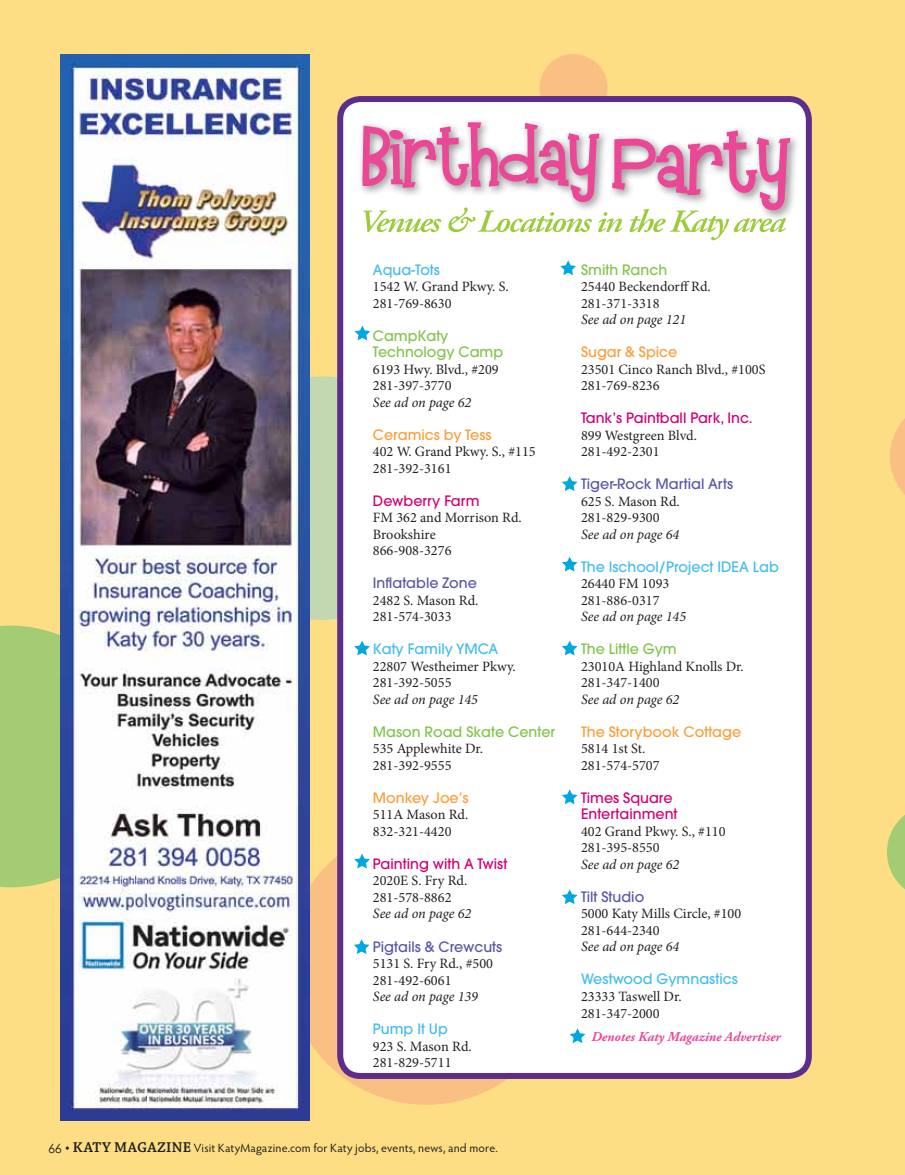
<style>
.page{position:relative;width:905px;height:1175px;background:#fff}
.page>*{position:absolute;margin:0;border:0;box-sizing:border-box;transform-origin:0 0}
.t1{font:14.25px/16.5px "Minion Pro";color:#231f20}
.t2{font:italic 14.25px "Minion Pro";letter-spacing:-.005em;color:#231f20}
.t3{font:500 14.25px/16.5px "Avant Garde";color:#d10075}
.t4{font:500 14.25px "Avant Garde";color:#44bded}
.t5{font:500 14.25px/16.5px "Avant Garde";color:#81c44d}
.t6{font:500 14.25px "Avant Garde";color:#5b57a6}
.t7{font:500 14.25px "Avant Garde";color:#f99f3a}
.t8{font:italic 700 13.5px "Adobe Garamond Pro";color:#ea4897}
.t9{font:12px "Hypatia Sans Pro";letter-spacing:.015em;color:#231f20}
.s1{font-family:"Century Gothic";font-size:12.75px}
.s2{font-family:"Chaparral Pro";font-size:15px}
.s3{font-family:"Chaparral Pro";font-weight:600;font-size:15px}
</style>
<div class="page">
<div style="left:0;top:0;width:904px;height:1174px;background:#fdde85"></div>
<svg style="left:890px;top:420px;width:14px;height:73px"></svg>
<div style="left:200px;top:376px;width:243px;height:244px;background:#c3d8b1;border-radius:50%"></div>
<div style="left:539px;top:54px;width:68px;height:68px;background:#fabf82;border-radius:50%"></div>
<div style="left:286px;top:823px;width:281px;height:281px;background:#fabf82;border-radius:50%"></div>
<div style="left:0;top:625px;width:61px;height:262px;background:#a3cc75"></div>
<svg style="left:887px;top:815px;width:17px;height:74px"></svg>
<div style="left:340px;top:99px;width:468px;height:977px;background:#fff;border-radius:20px"></div>
<div style="left:337px;top:96px;width:474px;height:982px;border:6px solid #5c2d8b;border-radius:20px"></div>
<div style="left:607px;top:126px;width:193px;height:95px;background:#231f20;opacity:.5"></div>
<svg style="left:362px;top:122px;width:428px;height:118px"></svg>
<svg style="left:354px;top:640px;width:16px;height:15px"></svg>
<svg style="left:354px;top:939px;width:15px;height:15px"></svg>
<svg style="left:560px;top:260px;width:16px;height:15px"></svg>
<svg style="left:562px;top:476px;width:15px;height:15px"></svg>
<svg style="left:562px;top:556px;width:15px;height:15px"></svg>
<svg style="left:562px;top:640px;width:15px;height:15px"></svg>
<svg style="left:562px;top:789px;width:15px;height:15px"></svg>
<svg style="left:569px;top:1028px;width:16px;height:15px"></svg>
<svg style="left:354px;top:853px;width:16px;height:15px"></svg>
<svg style="left:354px;top:325px;width:16px;height:15px"></svg>
<svg style="left:562px;top:889px;width:15px;height:15px"></svg>
<img style="left:61px;top:54px;width:248px;height:1066px">
<p class="t4" style="left:373px;top:261px;width:69px">Aqua-Tots</p>
<p class="t1" style="left:373px;top:278px;width:137px">1542 W. Grand Pkwy. S.<br>281-769-8630</p>
<p class="t5" style="left:373px;top:327px;width:132px">CampKaty<br>Technology Camp</p>
<p class="t1" style="left:373px;top:361px;width:127px">6193 Hwy. Blvd., #209<br>281-397-3770</p>
<p class="t2" style="left:373px;top:392px;width:100px">See ad on page 62</p>
<p class="t7" style="left:373px;top:426px;width:120px">Ceramics by Tess</p>
<p class="t1" style="left:373px;top:443px;width:164px">402 W. Grand Pkwy. S., #115<br>281-392-3161</p>
<p class="t3" style="left:373px;top:492px;width:108px">Dewberry Farm</p>
<p class="t1" style="left:373px;top:509px;width:150px">FM 362 and Morrison Rd.<br>Brookshire<br>866-908-3276</p>
<p class="t6" style="left:373px;top:574px;width:105px">Inflatable Zone</p>
<p class="t1" style="left:373px;top:592px;width:107px">2482 S. Mason Rd.<br>281-574-3033</p>
<p class="t4" style="left:373px;top:640px;width:127px">Katy Family YMCA</p>
<p class="t1" style="left:373px;top:658px;width:144px">22807 Westheimer Pkwy.<br>281-392-5055</p>
<p class="t2" style="left:373px;top:689px;width:107px">See ad on page 145</p>
<p class="t5" style="left:373px;top:723px;width:184px">Mason Road Skate Center</p>
<p class="t1" style="left:373px;top:740px;width:112px">535 Applewhite Dr.<br>281-392-9555</p>
<p class="t7" style="left:373px;top:789px;width:97px">Monkey Joe’s</p>
<p class="t1" style="left:373px;top:806px;width:97px">511A Mason Rd.<br>832-321-4420</p>
<p class="t3" style="left:373px;top:855px;width:136px">Painting with A Twist</p>
<p class="t1" style="left:373px;top:872px;width:96px">2020E S. Fry Rd.<br>281-578-8862</p>
<p class="t2" style="left:373px;top:904px;width:100px">See ad on page 62</p>
<p class="t6" style="left:373px;top:937px;width:131px">Pigtails &amp; Crewcuts</p>
<p class="t1" style="left:373px;top:955px;width:122px">5131 S. Fry Rd., #500<br>281-492-6061</p>
<p class="t2" style="left:373px;top:986px;width:107px">See ad on page 139</p>
<p class="t4" style="left:373px;top:1020px;width:76px">Pump It Up</p>
<p class="t1" style="left:373px;top:1037px;width:100px">923 S. Mason Rd.<br>281-829-5711</p>
<p class="t5" style="left:581px;top:261px;width:88px">Smith Ranch</p>
<p class="t1" style="left:581px;top:278px;width:131px">25440 Beckendorff Rd.<br>281-371-3318</p>
<p class="t2" style="left:581px;top:310px;width:107px">See ad on page 121</p>
<p class="t7" style="left:581px;top:343px;width:98px">Sugar &amp; Spice</p>
<p class="t1" style="left:581px;top:361px;width:186px">23501 Cinco Ranch Blvd., #100S<br>281-769-8236</p>
<p class="t3" style="left:581px;top:410px;width:173px">Tank’s Paintball Park, Inc.</p>
<p class="t1" style="left:581px;top:427px;width:117px">899 Westgreen Blvd.<br>281-492-2301</p>
<p class="t6" style="left:581px;top:475px;width:153px">Tiger-Rock Martial Arts</p>
<p class="t1" style="left:581px;top:493px;width:100px">625 S. Mason Rd.<br>281-829-9300</p>
<p class="t2" style="left:581px;top:524px;width:100px">See ad on page 64</p>
<p class="t4" style="left:581px;top:558px;width:199px">The Ischool/Project IDEA Lab</p>
<p class="t1" style="left:581px;top:575px;width:90px">26440 FM 1093<br>281-886-0317</p>
<p class="t2" style="left:581px;top:607px;width:107px">See ad on page 145</p>
<p class="t5" style="left:581px;top:641px;width:97px">The Little Gym</p>
<p class="t1" style="left:581px;top:658px;width:164px">23010A Highland Knolls Dr.<br>281-347-1400</p>
<p class="t2" style="left:581px;top:689px;width:100px">See ad on page 62</p>
<p class="t7" style="left:581px;top:723px;width:162px">The Storybook Cottage</p>
<p class="t1" style="left:581px;top:740px;width:80px">5814 1st St.<br>281-574-5707</p>
<p class="t3" style="left:581px;top:789px;width:98px">Times Square<br>Entertainment</p>
<p class="t1" style="left:581px;top:823px;width:146px">402 Grand Pkwy. S., #110<br>281-395-8550</p>
<p class="t2" style="left:581px;top:854px;width:100px">See ad on page 62</p>
<p class="t6" style="left:581px;top:888px;width:65px">Tilt Studio</p>
<p class="t1" style="left:581px;top:905px;width:162px">5000 Katy Mills Circle, #100<br>281-644-2340</p>
<p class="t2" style="left:581px;top:937px;width:100px">See ad on page 64</p>
<p class="t4" style="left:581px;top:970px;width:158px">Westwood Gymnastics</p>
<p class="t1" style="left:581px;top:988px;width:102px">23333 Taswell Dr.<br>281-347-2000</p>
<p class="t8" style="left:591px;top:1028px;width:191px">Denotes Katy Magazine Advertiser</p>
<p class="t9" style="left:48px;top:1140px;width:451px"><span class="s1">66</span> <span class="s2">•</span> <span class="s3">KATY MAGAZINE</span> Visit KatyMagazine.com for Katy jobs, events, news, and more.</p>
</div>
